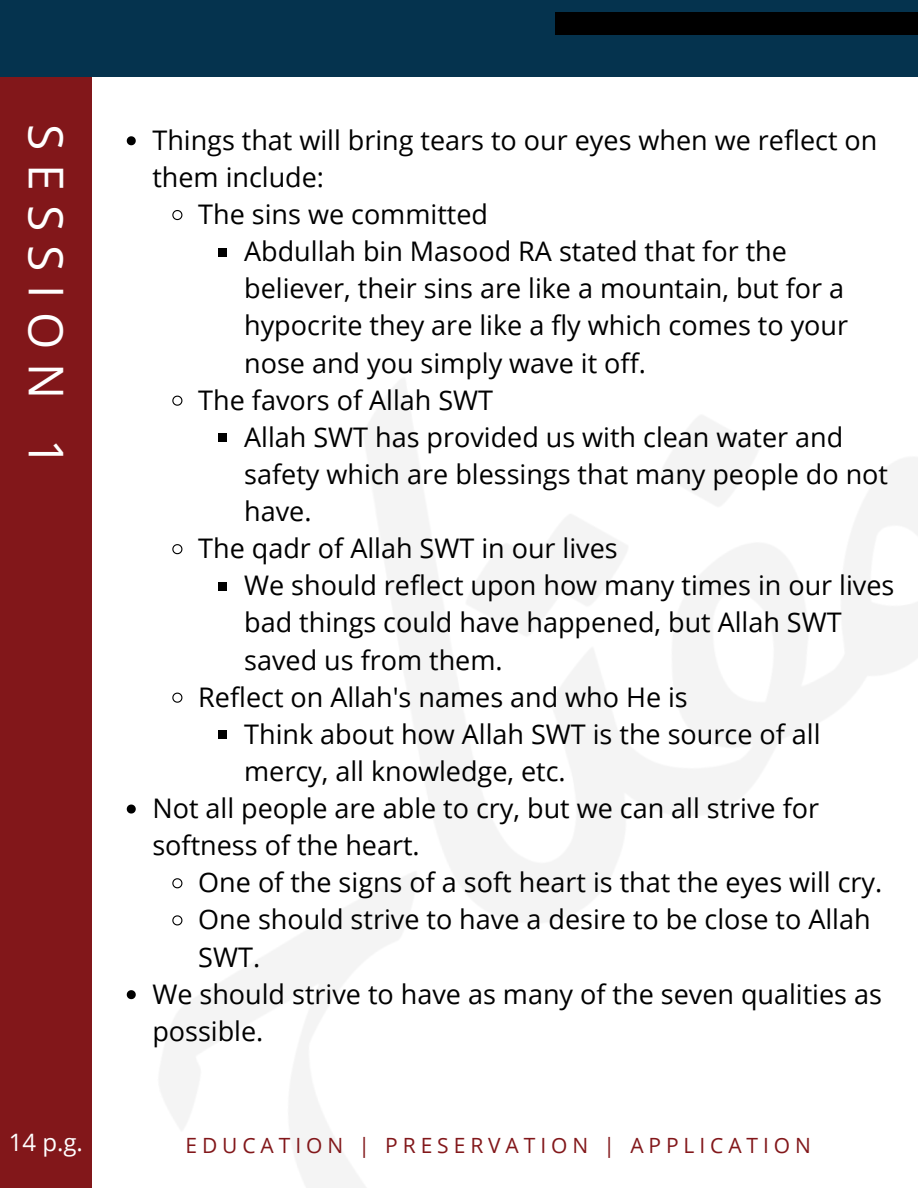
<style>
.page{position:relative;width:918px;height:1188px;background:#fff}
.page>*{position:absolute;margin:0;border:0;box-sizing:border-box;transform-origin:0 0}
.t1{font:48px "Open Sans";letter-spacing:.285em;color:#fff}
.t2{font:27px/37.2px "Open Sans";color:#000}
.t3{font:24px "Open Sans";color:#fff}
.t4{font:21px "Open Sans";letter-spacing:.235em;color:#82171a}
</style>
<div class="page">
<div style="left:0;top:0;width:918px;height:77px;background:#05334e"></div>
<div style="left:555px;top:12px;width:363px;height:23px;background:#000"></div>
<div style="left:0;top:77px;width:92px;height:1111px;background:#82171a"></div>
<svg style="left:127px;top:136px;width:9px;height:9px"></svg>
<svg style="left:172px;top:210px;width:11px;height:11px"></svg>
<div style="left:218px;top:248px;width:9px;height:9px;background:#000"></div>
<svg style="left:172px;top:395px;width:11px;height:11px"></svg>
<div style="left:218px;top:433px;width:9px;height:9px;background:#000"></div>
<svg style="left:172px;top:544px;width:11px;height:11px"></svg>
<div style="left:218px;top:582px;width:9px;height:9px;background:#000"></div>
<svg style="left:172px;top:692px;width:11px;height:11px"></svg>
<div style="left:218px;top:730px;width:9px;height:9px;background:#000"></div>
<svg style="left:127px;top:805px;width:9px;height:9px"></svg>
<svg style="left:172px;top:878px;width:11px;height:11px"></svg>
<svg style="left:172px;top:915px;width:11px;height:11px"></svg>
<svg style="left:127px;top:990px;width:9px;height:9px"></svg>
<p class="t1" style="left:80px;top:124px;width:343px;rotate:90deg">SESSION 1</p>
<p class="t3" style="left:9px;top:1126px;width:76px">14 p.g.</p>
<p class="t2" style="left:152px;top:121px;width:726px">Things that will bring tears to our eyes when we reflect on them include:</p>
<p class="t2" style="left:198px;top:195px;width:291px">The sins we committed</p>
<p class="t2" style="left:244px;top:232px;width:605px">Abdullah bin Masood RA stated that for the believer, their sins are like a mountain, but for a hypocrite they are like a fly which comes to your nose and you simply wave it off.</p>
<p class="t2" style="left:198px;top:381px;width:296px">The favors of Allah SWT</p>
<p class="t2" style="left:244px;top:418px;width:645px">Allah SWT has provided us with clean water and safety which are blessings that many people do not have.</p>
<p class="t2" style="left:198px;top:529px;width:421px">The qadr of Allah SWT in our lives</p>
<p class="t2" style="left:244px;top:566px;width:652px">We should reflect upon how many times in our lives bad things could have happened, but Allah SWT saved us from them.</p>
<p class="t2" style="left:198px;top:678px;width:491px">Reflect on Allah's names and who He is</p>
<p class="t2" style="left:244px;top:715px;width:578px">Think about how Allah SWT is the source of all mercy, all knowledge, etc.</p>
<p class="t2" style="left:152px;top:789px;width:668px">Not all people are able to cry, but we can all strive for softness of the heart.</p>
<p class="t2" style="left:198px;top:863px;width:686px">One of the signs of a soft heart is that the eyes will cry.</p>
<p class="t2" style="left:198px;top:900px;width:674px">One should strive to have a desire to be close to Allah<br>SWT.</p>
<p class="t2" style="left:152px;top:975px;width:731px">We should strive to have as many of the seven qualities as possible.</p>
<p class="t4" style="left:185px;top:1130px;width:627px">EDUCATION | PRESERVATION | APPLICATION</p>
</div>
